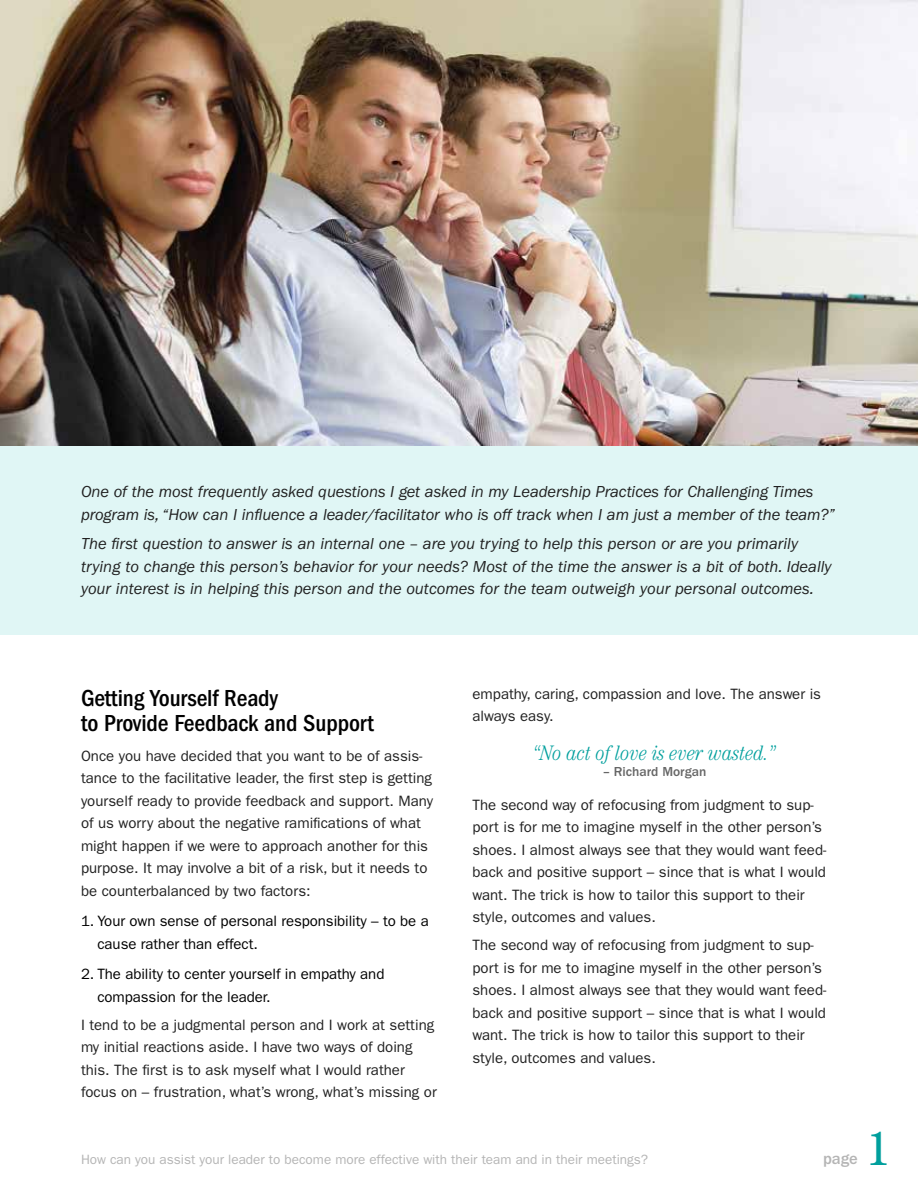
<style>
.page{position:relative;width:918px;height:1188px;background:#fff}
.page>*{position:absolute;margin:0;border:0;box-sizing:border-box;transform-origin:0 0}
.t1{font:48px "Century";color:#009f9d}
.t2{font:500 condensed 24px/25.5px "ITC Franklin Gothic Std";letter-spacing:-.005em;color:#000}
.t3{font:italic 300 condensed 21px "Century";color:#009f9d}
.t4{font:italic 16.5px/22.5px "ITC Franklin Gothic Std";color:#212121}
.t5{font:500 16.5px "ITC Franklin Gothic Std";color:#b5b5b5}
.t6{font:15px/22.5px "ITC Franklin Gothic Std";color:#212121}
.t7{font:15px/22.5px "ITC Franklin Gothic Std";letter-spacing:-.005em;color:#000}
.t8{font:13.5px "ITC Franklin Gothic Std";color:#b5b5b5}
.t9{font:500 13.5px "ITC Franklin Gothic Std";color:#666}
</style>
<div class="page">
<div style="left:0;top:446px;width:918px;height:189px;background:#e0f6f5"></div>
<img style="left:0;top:0;width:918px;height:446px">
<p class="t4" style="left:81px;top:481px;width:755px">One of the most frequently asked questions I get asked in my Leadership Practices for Challenging Times program is, “How can I influence a leader/facilitator who is off track when I am just a member of the team?”</p>
<p class="t4" style="left:81px;top:533px;width:752px">The first question to answer is an internal one – are you trying to help this person or are you primarily trying to change this person’s behavior for your needs? Most of the time the answer is a bit of both. Ideally your interest is in helping this person and the outcomes for the team outweigh your personal outcomes.</p>
<h2 class="t2" style="left:81px;top:685px;width:295px">Getting Yourself Ready<br>to Provide Feedback and Support</h2>
<p class="t6" style="left:81px;top:744px;width:353px">Once you have decided that you want to be of assis&shy;tance to the facilitative leader, the first step is getting yourself ready to provide feedback and support. Many of us worry about the negative ramifications of what might happen if we were to approach another for this purpose. It may involve a bit of a risk, but it needs to be counterbalanced by two factors:</p>
<p class="t7" style="left:98px;top:910px;width:333px;text-indent:-16px">1. Your own sense of personal responsibility – to be a cause rather than effect.</p>
<p class="t7" style="left:98px;top:963px;width:288px;text-indent:-16px">2. The ability to center yourself in empathy and compassion for the leader.</p>
<p class="t6" style="left:81px;top:1014px;width:357px">I tend to be a judgmental person and I work at setting my initial reactions aside. I have two ways of doing this. The first is to ask myself what I would rather focus on – frustration, what’s wrong, what’s missing or</p>
<p class="t6" style="left:472px;top:683px;width:350px">empathy, caring, compassion and love. The answer is always easy.</p>
<h3 class="t3" style="left:533px;top:741px;width:244px">“No act of love is ever wasted.”</h3>
<p class="t9" style="left:603px;top:764px;width:105px">– Richard Morgan</p>
<p class="t6" style="left:472px;top:794px;width:355px">The second way of refocusing from judgment to sup&shy;port is for me to imagine myself in the other person’s shoes. I almost always see that they would want feed&shy;back and positive support – since that is what I would want. The trick is how to tailor this support to their style, outcomes and values.</p>
<p class="t6" style="left:472px;top:934px;width:355px">The second way of refocusing from judgment to sup&shy;port is for me to imagine myself in the other person’s shoes. I almost always see that they would want feed&shy;back and positive support – since that is what I would want. The trick is how to tailor this support to their style, outcomes and values.</p>
<p class="t8" style="left:81px;top:1152px;width:569px">How can you assist your leader to become more effective with their team and in their meetings?</p>
<p class="t5" style="left:823px;top:1149px;width:36px">page</p>
<h1 class="t1" style="left:866px;top:1120px;width:25px">1</h1>
</div>
